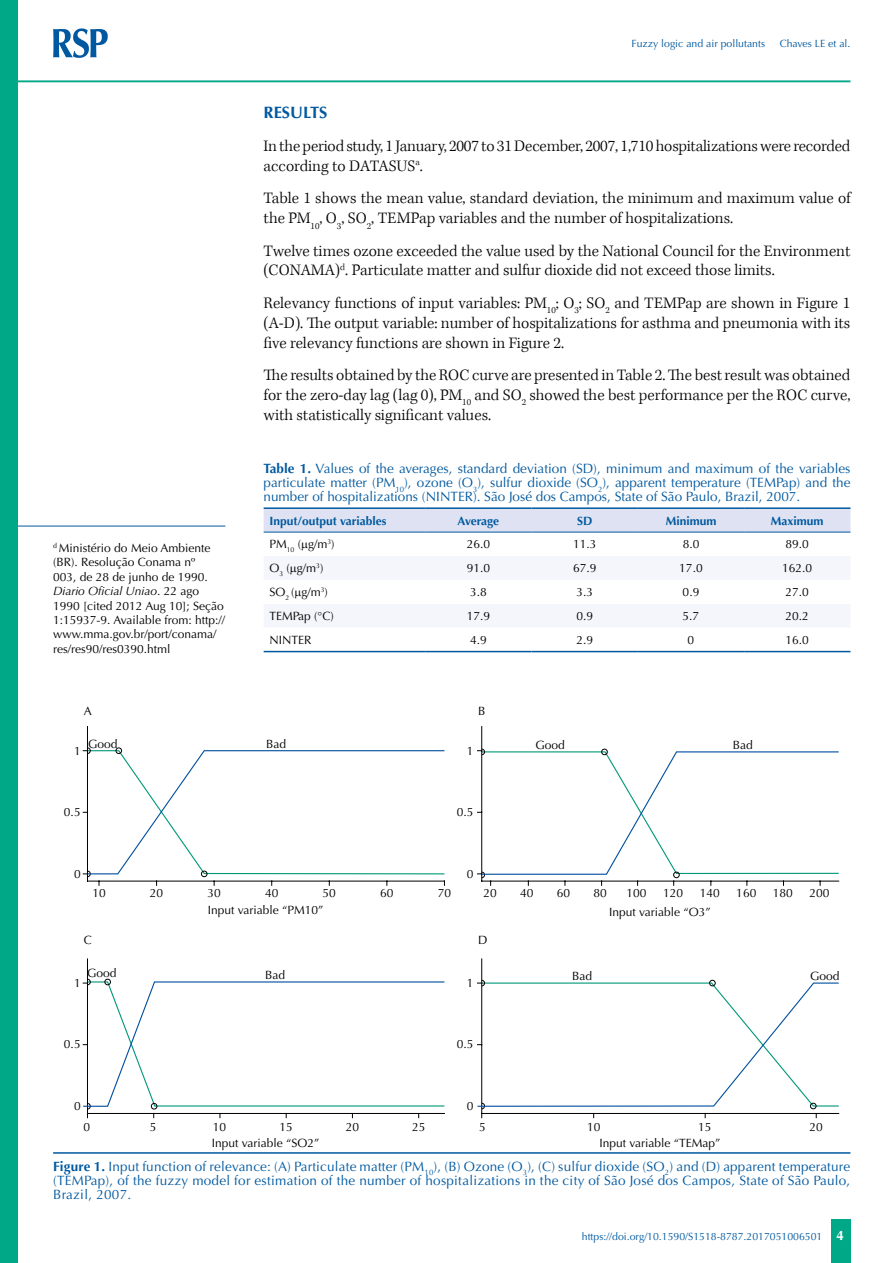
<style>
.page{position:relative;width:893px;height:1263px;background:#fff}
.page>*{position:absolute;margin:0;border:0;box-sizing:border-box;transform-origin:0 0}
.t1{font:300 16.5px/19.8px "Kepler Std";color:#000}
.t2{font:700 16.5px "Optima";color:#0059a0}
.t3{font:13.5px/14.2px "Optima";color:#0059a0;text-align:justify}
.t4{font:700 13.5px "Optima";color:#fff}
.t5{font:12px/14.4px "Optima";color:#000}
.t6{font:700 12px "Optima";color:#0059a0}
.t7{font:10.5px "Optima";color:#0059a0}
.s1{font-style:italic}
.s2{font-weight:700}
</style>
<div class="page">
<div style="left:831px;top:1220px;width:20px;height:43px;background:#00a887"></div>
<div style="left:0;top:0;width:18px;height:1263px;background:#00a887"></div>
<svg style="left:53px;top:28px;width:55px;height:30px"></svg>
<hr style="left:18px;top:80px;width:832px;height:2px;background:#00a887">
<hr style="left:18px;top:526px;width:207px;height:1px;background:#0059a0">
<div style="left:264px;top:509px;width:586px;height:23px;background:#dee2f2"></div>
<hr style="left:264px;top:507px;width:161px;height:2px;background:#0059a0">
<hr style="left:425px;top:507px;width:106px;height:2px;background:#0059a0">
<hr style="left:531px;top:507px;width:107px;height:2px;background:#0059a0">
<hr style="left:638px;top:507px;width:106px;height:2px;background:#0059a0">
<hr style="left:744px;top:507px;width:106px;height:2px;background:#0059a0">
<hr style="left:264px;top:532px;width:161px;height:1px;background:#0059a0">
<hr style="left:425px;top:532px;width:106px;height:1px;background:#0059a0">
<hr style="left:531px;top:532px;width:107px;height:1px;background:#0059a0">
<hr style="left:638px;top:532px;width:106px;height:1px;background:#0059a0">
<hr style="left:744px;top:532px;width:106px;height:1px;background:#0059a0">
<hr style="left:53px;top:1152px;width:797px;height:2px;background:#0059a0">
<hr style="left:87px;top:726px;width:1px;height:155px;background:#000">
<hr style="left:481px;top:726px;width:1px;height:155px;background:#000">
<hr style="left:87px;top:959px;width:1px;height:154px;background:#000">
<hr style="left:87px;top:1113px;width:357px;height:1px;background:#000">
<hr style="left:481px;top:959px;width:1px;height:154px;background:#000">
<hr style="left:482px;top:1113px;width:357px;height:1px;background:#000">
<svg style="left:82px;top:749px;width:758px;height:358px"></svg>
<svg style="left:264px;top:556px;width:586px;height:96px"></svg>
<p class="t7" style="left:631px;top:37px;width:135px">Fuzzy logic and air pollutants</p>
<p class="t7" style="left:780px;top:37px;width:72px">Chaves LE et al.</p>
<p class="t5" style="left:53px;top:541px;width:174px"><sup>d</sup> Ministério do Meio Ambiente (BR). Resolução Conama nº<br>003, de 28 de junho de 1990.<br><span class="s1">Diario Oficial Uniao</span>. 22 ago<br>1990 [cited 2012 Aug 10]; Seção<br>1:15937-9. Available from: http:// www.mma.gov.br/port/conama/ res/res90/res0390.html</p>
<p class="t2" style="left:264px;top:103px;width:65px">RESULTS</p>
<p class="t1" style="left:264px;top:137px;width:588px">In the period study, 1 January, 2007 to 31 December, 2007, 1,710 hospitalizations were recorded according to DATASUS<sup>a</sup>.</p>
<p class="t1" style="left:264px;top:189px;width:588px">Table 1 shows the mean value, standard deviation, the minimum and maximum value of the PM<sub>10</sub>, O<sub>3</sub>, SO<sub>2</sub>, TEMPap variables and the number of hospitalizations.</p>
<p class="t1" style="left:264px;top:241px;width:588px">Twelve times ozone exceeded the value used by the National Council for the Environment (CONAMA)<sup>d</sup>. Particulate matter and sulfur dioxide did not exceed those limits.</p>
<p class="t1" style="left:264px;top:294px;width:588px;text-align:justify">Relevancy functions of input variables: PM<sub>10</sub>; O<sub>3</sub>; SO<sub>2</sub> and TEMPap are shown in Figure 1 (A-D). The output variable: number of hospitalizations for asthma and pneumonia with its five relevancy functions are shown in Figure 2.</p>
<p class="t1" style="left:264px;top:366px;width:588px;text-align:justify">The results obtained by the ROC curve are presented in Table 2. The best result was obtained for the zero-day lag (lag 0), PM<sub>10</sub> and SO<sub>2</sub> showed the best performance per the ROC curve, with statistically significant values.</p>
<p class="t3" style="left:264px;top:461px;width:588px"><span class="s2">Table 1.</span> Values of the averages, standard deviation (SD), minimum and maximum of the variables particulate matter (PM<sub>10</sub>), ozone (O<sub>3</sub>), sulfur dioxide (SO<sub>2</sub>), apparent temperature (TEMPap) and the number of hospitalizations (NINTER). São José dos Campos, State of São Paulo, Brazil, 2007.</p>
<p class="t6" style="left:269px;top:513px;width:119px">Input/output variables</p>
<p class="t6" style="left:458px;top:513px;width:43px">Average</p>
<p class="t6" style="left:577px;top:513px;width:17px">SD</p>
<p class="t6" style="left:666px;top:513px;width:52px">Minimum</p>
<p class="t6" style="left:771px;top:513px;width:54px">Maximum</p>
<p class="t5" style="left:269px;top:537px;width:67px">PM<sub>10</sub> ( g/m<sup>3</sup>)</p>
<p class="t5" style="left:467px;top:537px;width:25px">26.0</p>
<p class="t5" style="left:573px;top:537px;width:25px">11.3</p>
<p class="t5" style="left:683px;top:537px;width:18px">8.0</p>
<p class="t5" style="left:786px;top:537px;width:25px">89.0</p>
<p class="t5" style="left:269px;top:561px;width:55px">O<sub>3</sub> ( g/m<sup>3</sup>)</p>
<p class="t5" style="left:467px;top:561px;width:25px">91.0</p>
<p class="t5" style="left:573px;top:561px;width:25px">67.9</p>
<p class="t5" style="left:679px;top:561px;width:25px">17.0</p>
<p class="t5" style="left:782px;top:561px;width:32px">162.0</p>
<p class="t5" style="left:269px;top:585px;width:60px">SO<sub>2</sub> ( g/m<sup>3</sup>)</p>
<p class="t5" style="left:470px;top:585px;width:18px">3.8</p>
<p class="t5" style="left:576px;top:585px;width:18px">3.3</p>
<p class="t5" style="left:683px;top:585px;width:18px">0.9</p>
<p class="t5" style="left:786px;top:585px;width:25px">27.0</p>
<p class="t5" style="left:269px;top:609px;width:66px">TEMPap (°C)</p>
<p class="t5" style="left:467px;top:609px;width:25px">17.9</p>
<p class="t5" style="left:576px;top:609px;width:18px">0.9</p>
<p class="t5" style="left:683px;top:609px;width:18px">5.7</p>
<p class="t5" style="left:786px;top:609px;width:25px">20.2</p>
<p class="t5" style="left:269px;top:633px;width:44px">NINTER</p>
<p class="t5" style="left:470px;top:633px;width:18px">4.9</p>
<p class="t5" style="left:576px;top:633px;width:18px">2.9</p>
<p class="t5" style="left:688px;top:633px;width:8px">0</p>
<p class="t5" style="left:786px;top:633px;width:25px">16.0</p>
<p class="t5" style="left:84px;top:704px;width:9px">A</p>
<p class="t5" style="left:478px;top:704px;width:9px">B</p>
<p class="t5" style="left:74px;top:744px;width:8px">1</p>
<p class="t5" style="left:88px;top:737px;width:31px">Good</p>
<p class="t5" style="left:266px;top:737px;width:21px">Bad</p>
<p class="t5" style="left:467px;top:744px;width:8px">1</p>
<p class="t5" style="left:64px;top:805px;width:18px">0.5</p>
<p class="t5" style="left:457px;top:805px;width:18px">0.5</p>
<p class="t5" style="left:74px;top:866px;width:8px">0</p>
<p class="t5" style="left:467px;top:866px;width:8px">0</p>
<p class="t5" style="left:535px;top:738px;width:31px">Good</p>
<p class="t5" style="left:733px;top:738px;width:21px">Bad</p>
<p class="t5" style="left:92px;top:886px;width:15px">10</p>
<p class="t5" style="left:150px;top:886px;width:15px">20</p>
<p class="t5" style="left:207px;top:884px;width:118px;line-height:17.1px">30<br>Input variable “PM10”</p>
<p class="t5" style="left:265px;top:886px;width:15px">40</p>
<p class="t5" style="left:323px;top:886px;width:15px">50</p>
<p class="t5" style="left:380px;top:886px;width:15px">60</p>
<p class="t5" style="left:438px;top:886px;width:15px">70</p>
<p class="t5" style="left:484px;top:886px;width:15px">20</p>
<p class="t5" style="left:520px;top:886px;width:15px">40</p>
<p class="t5" style="left:557px;top:886px;width:15px">60</p>
<p class="t5" style="left:593px;top:886px;width:15px">80</p>
<p class="t5" style="left:627px;top:886px;width:22px">100</p>
<p class="t5" style="left:663px;top:886px;width:22px">120</p>
<p class="t5" style="left:700px;top:886px;width:22px">140</p>
<p class="t5" style="left:736px;top:886px;width:22px">160</p>
<p class="t5" style="left:773px;top:886px;width:22px">180</p>
<p class="t5" style="left:809px;top:886px;width:22px">200</p>
<p class="t5" style="left:609px;top:905px;width:103px">Input variable “O3”</p>
<p class="t5" style="left:84px;top:933px;width:9px">C</p>
<p class="t5" style="left:478px;top:933px;width:11px">D</p>
<p class="t5" style="left:74px;top:976px;width:8px">1</p>
<p class="t5" style="left:87px;top:966px;width:31px">Good</p>
<p class="t5" style="left:265px;top:968px;width:21px">Bad</p>
<p class="t5" style="left:572px;top:969px;width:21px">Bad</p>
<p class="t5" style="left:810px;top:969px;width:31px">Good</p>
<p class="t5" style="left:467px;top:976px;width:8px">1</p>
<p class="t5" style="left:64px;top:1037px;width:18px">0.5</p>
<p class="t5" style="left:457px;top:1037px;width:18px">0.5</p>
<p class="t5" style="left:74px;top:1099px;width:8px">0</p>
<p class="t5" style="left:83px;top:1119px;width:8px">0</p>
<p class="t5" style="left:150px;top:1119px;width:8px">5</p>
<p class="t5" style="left:213px;top:1119px;width:15px">10</p>
<p class="t5" style="left:279px;top:1119px;width:15px">15</p>
<p class="t5" style="left:346px;top:1119px;width:15px">20</p>
<p class="t5" style="left:412px;top:1119px;width:15px">25</p>
<p class="t5" style="left:467px;top:1099px;width:8px">0</p>
<p class="t5" style="left:479px;top:1119px;width:8px">5</p>
<p class="t5" style="left:698px;top:1119px;width:15px">15</p>
<p class="t5" style="left:587px;top:1119px;width:15px">10</p>
<p class="t5" style="left:809px;top:1119px;width:15px">20</p>
<p class="t5" style="left:212px;top:1135px;width:109px">Input variable “SO2”</p>
<p class="t5" style="left:599px;top:1135px;width:122px">Input variable “TEMap”</p>
<p class="t3" style="left:53px;top:1159px;width:799px"><span class="s2">Figure 1.</span> Input function of relevance: (A) Particulate matter (PM<sub>10</sub>), (B) Ozone (O<sub>3</sub>), (C) sulfur dioxide (SO<sub>2</sub>) and (D) apparent temperature (TEMPap), of the fuzzy model for estimation of the number of hospitalizations in the city of São José dos Campos, State of São Paulo, Brazil, 2007.</p>
<p class="t7" style="left:582px;top:1230px;width:242px">https://doi.org/10.1590/S1518-8787.2017051006501</p>
<p class="t4" style="left:836px;top:1227px;width:9px">4</p>
</div>
